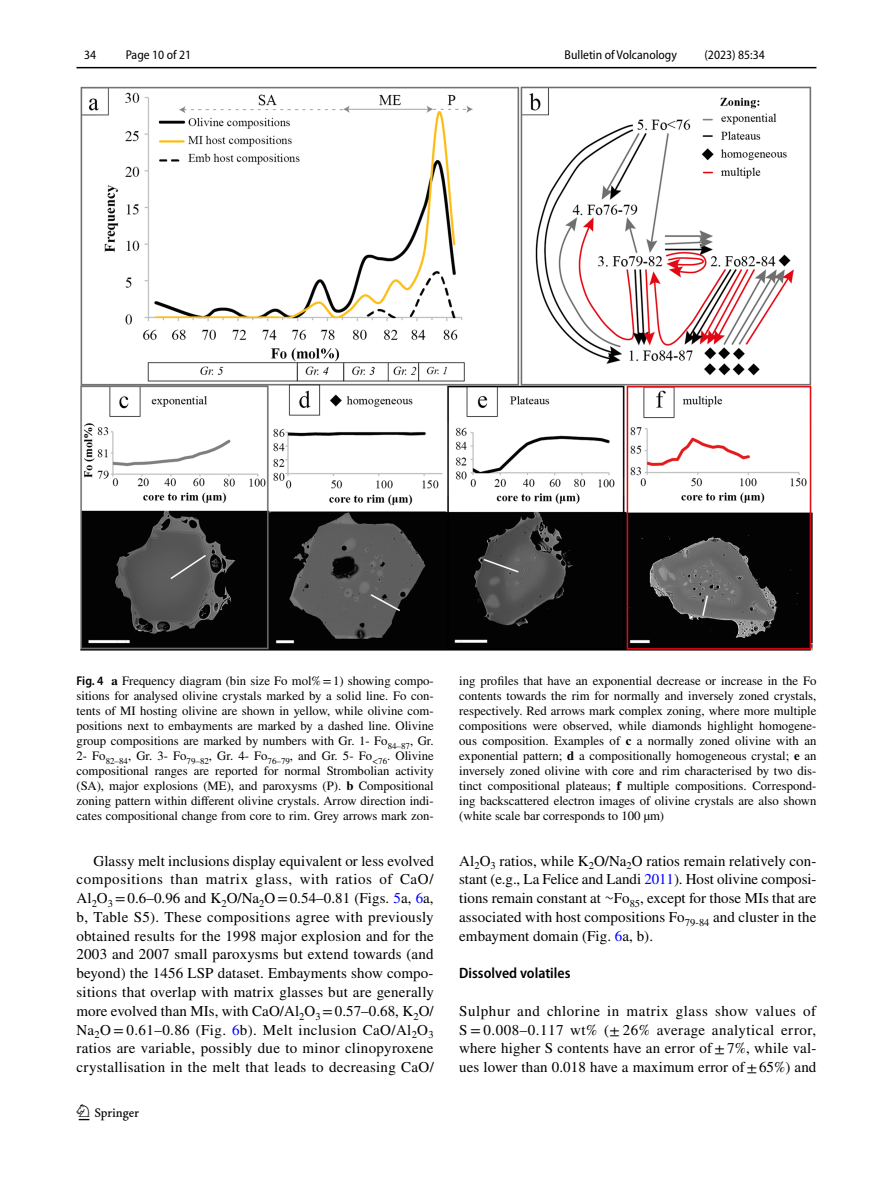
<style>
.page{position:relative;width:893px;height:1187px;background:#fff}
.page>*{position:absolute;margin:0;border:0;box-sizing:border-box;transform-origin:0 0}
.t1{font:22.5px "Springnew Regular 2";color:#000}
.t2{font:15px/18.8px "STIX";letter-spacing:.005em;color:#000;text-align:justify}
.t3{font:600 semi-condensed 15px "Myriad Pro";color:#000}
.t4{font:12.75px/15px "STIX";color:#000;text-align:justify}
.t5{font:semi-condensed 12.75px "Myriad Pro";color:#000}
.s1{font-family:"Myriad Pro";font-weight:600;font-stretch:semi-condensed}
.s2{font-weight:700}
.s3{color:#00f}
.s4{font-family:"Code 2000"}
</style>
<div class="page">
<hr style="left:77px;top:67px;width:739px;height:1px;background:#000">
<img style="left:81px;top:87px;width:731px;height:563px">
<p class="t5" style="left:84px;top:48px;width:14px">34</p>
<p class="t5" style="left:126px;top:48px;width:67px">Page 10 of 21</p>
<p class="t5" style="left:565px;top:48px;width:114px">Bulletin of Volcanology</p>
<p class="t5" style="left:704px;top:48px;width:62px">(2023) 85:34</p>
<p class="t4" style="left:77px;top:674px;width:359px"><span class="s1">Fig. 4</span> <span class="s2">a</span> Frequency diagram (bin size Fo mol%=1) showing compo&shy;sitions for analysed olivine crystals marked by a solid line. Fo con&shy;tents of MI hosting olivine are shown in yellow, while olivine com&shy;positions next to embayments are marked by a dashed line. Olivine group compositions are marked by numbers with Gr. 1- Fo<sub>84–87</sub>, Gr.<br>2- Fo<sub>82–84</sub>, Gr. 3- Fo<sub>79–82</sub>, Gr. 4- Fo<sub>76–79</sub>, and Gr. 5- Fo<sub>&lt;76</sub>. Olivine compositional ranges are reported for normal Strombolian activity (SA), major explosions (ME), and paroxysms (P). <span class="s2">b</span> Compositional zoning pattern within different olivine crystals. Arrow direction indi&shy;cates compositional change from core to rim. Grey arrows mark zon-</p>
<p class="t4" style="left:459px;top:674px;width:359px">ing profiles that have an exponential decrease or increase in the Fo contents towards the rim for normally and inversely zoned crystals, respectively. Red arrows mark complex zoning, where more multiple compositions were observed, while diamonds highlight homogene&shy;ous composition. Examples of <span class="s2">c</span> a normally zoned olivine with an exponential pattern; <span class="s2">d</span> a compositionally homogeneous crystal; <span class="s2">e</span> an inversely zoned olivine with core and rim characterised by two dis&shy;tinct compositional plateaus; <span class="s2">f</span> multiple compositions. Correspond&shy;ing backscattered electron images of olivine crystals are also shown (white scale bar corresponds to 100 µm)</p>
<p class="t2" style="left:77px;top:852px;width:359px;text-indent:17px">Glassy melt inclusions display equivalent or less evolved compositions than matrix glass, with ratios of CaO/ Al<sub>2</sub>O<sub>3</sub> =0.6–0.96 and K<sub>2</sub>O/Na<sub>2</sub>O=0.54–0.81 (Figs. <span class="s3">5</span>a, <span class="s3">6</span>a, b, Table S5). These compositions agree with previously obtained results for the 1998 major explosion and for the 2003 and 2007 small paroxysms but extend towards (and beyond) the 1456 LSP dataset. Embayments show compo&shy;sitions that overlap with matrix glasses but are generally more evolved than MIs, with CaO/Al<sub>2</sub>O<sub>3</sub> =0.57–0.68, K<sub>2</sub>O/ Na<sub>2</sub>O = 0.61–0.86 (Fig. <span class="s3">6</span>b). Melt inclusion CaO/Al<sub>2</sub>O<sub>3 </sub>ratios are variable, possibly due to minor clinopyroxene crystallisation in the melt that leads to decreasing CaO/</p>
<p class="t2" style="left:459px;top:852px;width:359px">Al<sub>2</sub>O<sub>3</sub> ratios, while K<sub>2</sub>O/Na<sub>2</sub>O ratios remain relatively con&shy;stant (e.g., La Felice and Landi <span class="s3">2011</span>). Host olivine composi&shy;tions remain constant at <span class="s4">⁓</span>Fo<sub>85</sub>, except for those MIs that are associated with host compositions Fo<sub>79-84</sub> and cluster in the embayment domain (Fig. <span class="s3">6</span>a, b).</p>
<p class="t3" style="left:459px;top:964px;width:113px">Dissolved volatiles</p>
<p class="t2" style="left:459px;top:1002px;width:359px">Sulphur and chlorine in matrix glass show values of S = 0.008–0.117 wt% (± 26% average analytical error, where higher S contents have an error of±7%, while val&shy;ues lower than 0.018 have a maximum error of±65%) and</p>
<h1 class="t1" style="left:79px;top:1104px;width:62px">1 3</h1>
</div>
